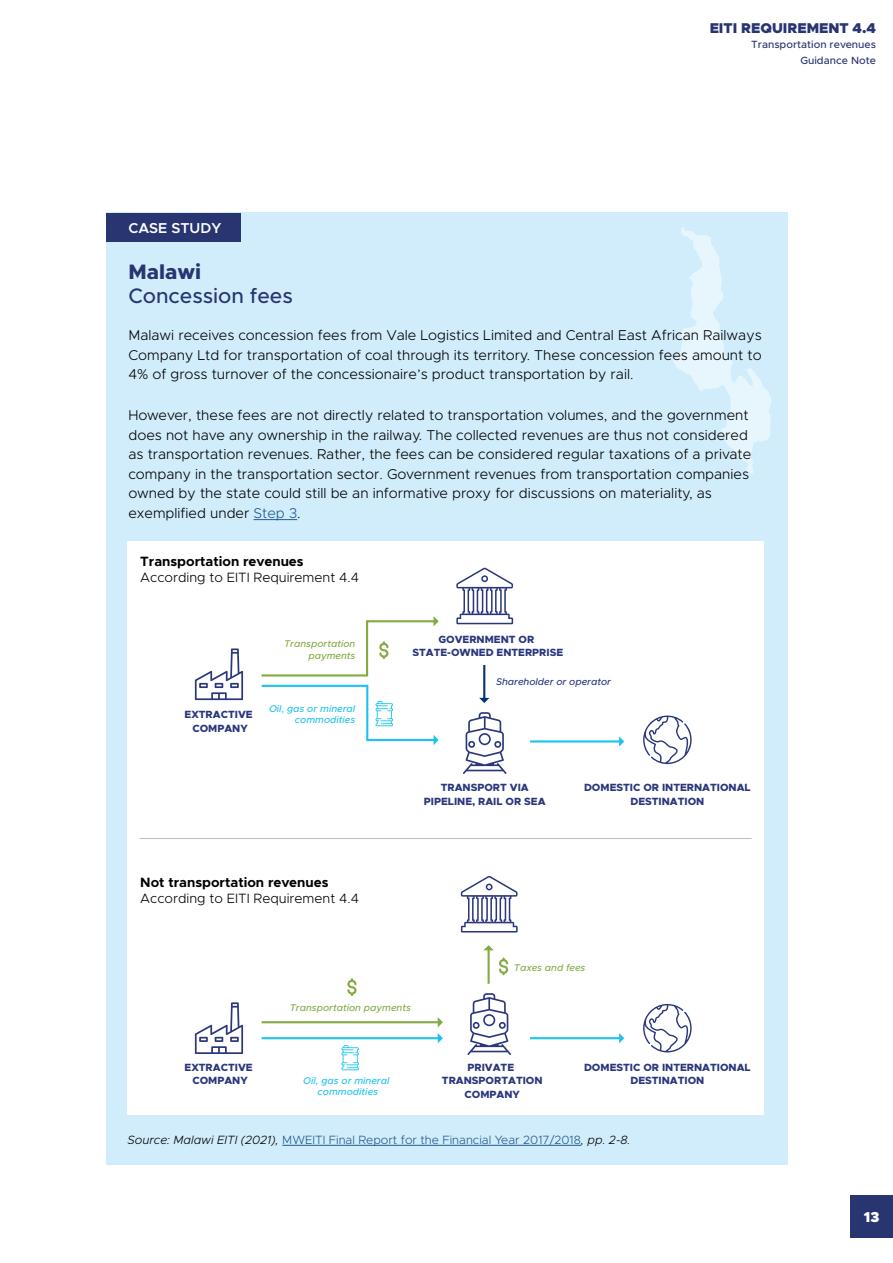
<style>
.page{position:relative;width:893px;height:1263px;background:#fff}
.page>*{position:absolute;margin:0;border:0;box-sizing:border-box;transform-origin:0 0}
.t1{font:500 21px "Metropolis";color:#283571}
.t2{font:800 21px "Metropolis";color:#283571}
.t3{font:600 14.4px "Metropolis";color:#fff}
.t4{font:900 14.4px "Metropolis";color:#fff}
.t5{font:300 14.25px/19.5px "Metropolis";color:#000;text-align:justify}
.t6{font:900 14.25px "Metropolis";color:#283571}
.t7{font:300 13.5px "Metropolis";color:#000}
.t8{font:700 13.5px "Metropolis";color:#000}
.t9{font:300 12px "Metropolis";color:#235a8d}
.t10{font:800 10.5px/13.5px "Metropolis";color:#2a377c;text-align:center}
.t11{font:500 10.5px/15.8px "Metropolis";color:#283571;text-align:right}
.t12{font:italic 500 9.75px/11.7px "Metropolis";color:#83ab42;text-align:right}
.t13{font:italic 500 9.75px/11.7px "Metropolis";color:#1ec3ed;text-align:right}
.t14{font:italic 500 9.75px "Metropolis";color:#2a377c}
.s1{color:#235a8d}
.s2{font-style:italic;color:#000}
</style>
<div class="page">
<div style="left:106px;top:213px;width:682px;height:952px;background:#d1edfb"></div>
<div style="left:850px;top:1195px;width:43px;height:42px;background:#283571"></div>
<div style="left:107px;top:213px;width:134px;height:28px;background:#283571"></div>
<div style="left:128px;top:541px;width:636px;height:574px;background:#fff"></div>
<svg style="left:195px;top:648px;width:48px;height:52px"></svg>
<svg style="left:643px;top:715px;width:49px;height:49px"></svg>
<svg style="left:456px;top:567px;width:57px;height:57px"></svg>
<svg style="left:463px;top:712px;width:43px;height:62px"></svg>
<svg style="left:195px;top:1002px;width:48px;height:52px"></svg>
<svg style="left:643px;top:1004px;width:49px;height:48px"></svg>
<svg style="left:461px;top:876px;width:57px;height:56px"></svg>
<svg style="left:467px;top:993px;width:44px;height:62px"></svg>
<hr style="left:530px;top:740px;width:90px;height:2px;background:#1ec3ed">
<svg style="left:619px;top:736px;width:5px;height:11px"></svg>
<hr style="left:530px;top:1037px;width:90px;height:2px;background:#1ec3ed">
<svg style="left:619px;top:1033px;width:5px;height:10px"></svg>
<hr style="left:483px;top:665px;width:2px;height:33px;background:#04336c">
<svg style="left:479px;top:698px;width:10px;height:5px"></svg>
<hr style="left:262px;top:1021px;width:176px;height:2px;background:#83ab42">
<svg style="left:438px;top:1017px;width:5px;height:10px"></svg>
<hr style="left:262px;top:1037px;width:176px;height:2px;background:#1ec3ed">
<svg style="left:438px;top:1033px;width:5px;height:10px"></svg>
<hr style="left:488px;top:950px;width:2px;height:34px;background:#83ab42">
<svg style="left:484px;top:945px;width:10px;height:5px"></svg>
<svg style="left:261px;top:684px;width:178px;height:61px"></svg>
<svg style="left:341px;top:1045px;width:18px;height:25px"></svg>
<hr style="left:140px;top:838px;width:612px;height:1px;background:#bcbec0">
<svg style="left:261px;top:616px;width:178px;height:61px"></svg>
<svg style="left:347px;top:978px;width:9px;height:18px"></svg>
<svg style="left:499px;top:957px;width:9px;height:18px"></svg>
<hr style="left:282px;top:1145px;width:299px;height:1px;background:#235a8d">
<svg style="left:673px;top:227px;width:98px;height:247px"></svg>
<hr style="left:254px;top:519px;width:43px;height:1px;background:#235a8d">
<p class="t3" style="left:128px;top:219px;width:94px">CASE STUDY</p>
<p class="t6" style="left:710px;top:19px;width:168px">EITI REQUIREMENT 4.4</p>
<p class="t11" style="left:751px;top:37px;width:126px">Transportation revenues<br>Guidance Note</p>
<h1 class="t2" style="left:128px;top:258px;width:74px">Malawi</h1>
<h1 class="t1" style="left:128px;top:282px;width:166px">Concession fees</h1>
<p class="t5" style="left:128px;top:326px;width:635px">Malawi receives concession fees from Vale Logistics Limited and Central East African Railways Company Ltd for transportation of coal through its territory. These concession fees amount to 4% of gross turnover of the concessionaire’s product transportation by rail.</p>
<p class="t5" style="left:128px;top:405px;width:624px;text-align:left">However, these fees are not directly related to transportation volumes, and the government does not have any ownership in the railway. The collected revenues are thus not considered as transportation revenues. Rather, the fees can be considered regular taxations of a private company in the transportation sector. Government revenues from transportation companies owned by the state could still be an informative proxy for discussions on materiality, as exemplified under <span class="s1">Step 3</span>.</p>
<p class="t8" style="left:140px;top:553px;width:165px">Transportation revenues</p>
<p class="t7" style="left:140px;top:569px;width:220px">According to EITI Requirement 4.4</p>
<p class="t12" style="left:284px;top:638px;width:73px">Transportation payments</p>
<p class="t10" style="left:185px;top:708px;width:70px">EXTRACTIVE<br>COMPANY</p>
<p class="t13" style="left:269px;top:702px;width:88px">Oil, gas or mineral commodities</p>
<p class="t8" style="left:140px;top:874px;width:190px">Not transportation revenues</p>
<p class="t7" style="left:140px;top:890px;width:220px">According to EITI Requirement 4.4</p>
<p class="t10" style="left:412px;top:632px;width:152px">GOVERNMENT OR<br>STATE-OWNED ENTERPRISE</p>
<p class="t14" style="left:496px;top:676px;width:117px">Shareholder or operator</p>
<p class="t10" style="left:424px;top:781px;width:123px">TRANSPORT VIA<br>PIPELINE, RAIL OR SEA</p>
<p class="t10" style="left:584px;top:781px;width:168px">DOMESTIC OR INTERNATIONAL<br>DESTINATION</p>
<p class="t12" style="left:514px;top:962px;width:73px">Taxes and fees</p>
<p class="t10" style="left:185px;top:1060px;width:70px">EXTRACTIVE<br>COMPANY</p>
<p class="t12" style="left:290px;top:1002px;width:123px">Transportation payments</p>
<p class="t13" style="left:303px;top:1074px;width:88px;text-align:center">Oil, gas or mineral commodities</p>
<p class="t10" style="left:442px;top:1060px;width:102px">PRIVATE<br>TRANSPORTATION<br>COMPANY</p>
<p class="t10" style="left:584px;top:1060px;width:168px">DOMESTIC OR INTERNATIONAL<br>DESTINATION</p>
<p class="t9" style="left:128px;top:1132px;width:504px"><span class="s2">Source: Malawi EITI (2021),</span> MWEITI Final Report for the Financial Year 2017/2018<span class="s2">, pp. 2-8.</span></p>
<p class="t4" style="left:864px;top:1208px;width:17px">13</p>
</div>
